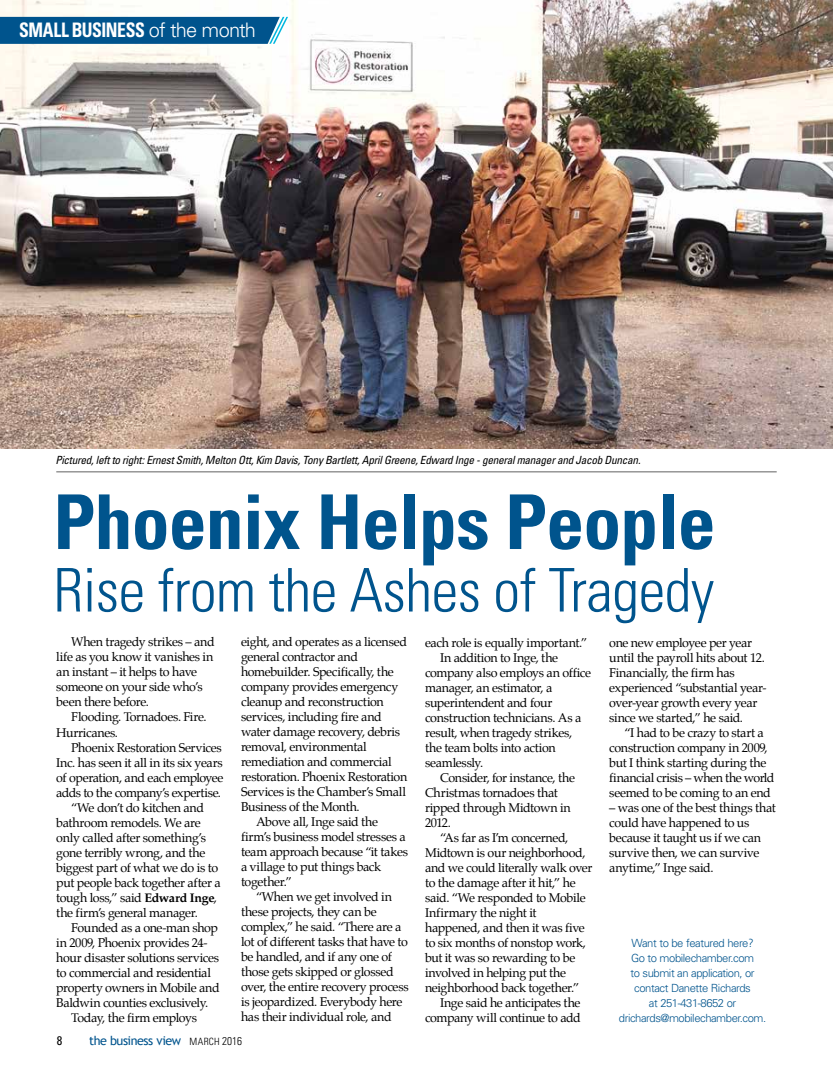
<style>
.page{position:relative;width:833px;height:1080px;background:#fff}
.page>*{position:absolute;margin:0;border:0;box-sizing:border-box;transform-origin:0 0}
.t1{font:700 condensed 75.62px "Univers";letter-spacing:-.01em;color:#00548d}
.t2{font:300 condensed 60.25px "Univers";letter-spacing:-.01em;color:#00548d}
.t3{font:700 condensed 20px "Univers";letter-spacing:-.025em;color:#fff;scale:.88 1}
.t4{font:12.5px/15px "Palatino";letter-spacing:-.03em;color:#000}
.t5{font:12.5px "Trebuchet MS";letter-spacing:-.035em;color:#00548d}
.t6{font:12.5px "Palatino";letter-spacing:-.01em;color:#000}
.t7{font:condensed 12.5px "Univers";color:#000}
.t8{font:300 11.25px/15px "Univers";letter-spacing:-.04em;color:#00548d;text-align:center}
.t9{font:italic condensed 11.25px "Univers";letter-spacing:-.02em;color:#000}
.s1{font-weight:300;font-stretch:normal}
.s2{font-weight:700}
.s3{font-family:"Univers";font-weight:300;font-stretch:condensed;font-size:10px;color:#000}
.s4{font-family:"Univers";font-weight:300;font-stretch:condensed;font-size:11.25px;color:#000}
</style>
<div class="page">
<img style="left:0;top:0;width:832px;height:448px">
<svg style="left:0;top:17px;width:288px;height:27px;background:#0a5c92"></svg>
<hr style="left:56px;top:471px;width:720px;height:1px;background:#000">
<h3 class="t3" style="left:19px;top:18px;width:271px">SMALL BUSINESS <span class="s1">of the month</span></h3>
<p class="t9" style="left:56px;top:453px;width:586px">Pictured, left to right: Ernest Smith, Melton Ott, Kim Davis, Tony Bartlett, April Greene, Edward Inge - general manager and Jacob Duncan.</p>
<h1 class="t1" style="left:53px;top:476px;width:663px">Phoenix Helps People</h1>
<h2 class="t2" style="left:53px;top:554px;width:662px">Rise from the Ashes of Tragedy</h2>
<p class="t4" style="left:56px;top:634px;width:160px;text-indent:15px">When tragedy strikes – and life as you know it vanishes in an instant – it helps to have someone on your side who’s been there before.</p>
<p class="t4" style="left:56px;top:708px;width:152px;line-height:16.2px;text-indent:15px">Flooding. Tornadoes. Fire.<br>Hurricanes.</p>
<p class="t4" style="left:71px;top:740px;width:152px">Phoenix Restoration Services</p>
<p class="t4" style="left:56px;top:755px;width:168px">Inc. has seen it all in its six years</p>
<p class="t4" style="left:56px;top:770px;width:169px">of operation, and each employee</p>
<p class="t4" style="left:56px;top:785px;width:166px">adds to the company’s expertise.</p>
<p class="t4" style="left:71px;top:800px;width:134px">“We don’t do kitchen and</p>
<p class="t4" style="left:56px;top:815px;width:146px">bathroom remodels. We are</p>
<p class="t4" style="left:56px;top:830px;width:151px">only called after something’s</p>
<p class="t4" style="left:56px;top:845px;width:151px">gone terribly wrong, and the</p>
<p class="t4" style="left:56px;top:860px;width:163px">biggest part of what we do is to</p>
<p class="t4" style="left:56px;top:875px;width:166px">put people back together after a</p>
<p class="t4" style="left:56px;top:890px;width:162px">tough loss,” said <span class="s2">Edward Inge</span>,</p>
<p class="t4" style="left:56px;top:905px;width:143px">the firm’s general manager.</p>
<p class="t4" style="left:71px;top:920px;width:148px">Founded as a one-man shop</p>
<p class="t4" style="left:56px;top:935px;width:153px">in 2009, Phoenix provides 24-</p>
<p class="t4" style="left:56px;top:950px;width:164px">hour disaster solutions services</p>
<p class="t4" style="left:56px;top:965px;width:156px">to commercial and residential</p>
<p class="t4" style="left:56px;top:980px;width:165px">property owners in Mobile and</p>
<p class="t4" style="left:56px;top:995px;width:153px">Baldwin counties exclusively.</p>
<p class="t4" style="left:71px;top:1010px;width:127px">Today, the firm employs</p>
<p class="t4" style="left:241px;top:634px;width:168px">eight, and operates as a licensed</p>
<p class="t4" style="left:241px;top:649px;width:118px">general contractor and</p>
<p class="t4" style="left:241px;top:664px;width:154px">homebuilder. Specifically, the</p>
<p class="t4" style="left:241px;top:679px;width:159px">company provides emergency</p>
<p class="t4" style="left:241px;top:694px;width:144px">cleanup and reconstruction</p>
<p class="t4" style="left:241px;top:709px;width:142px">services, including fire and</p>
<p class="t4" style="left:241px;top:724px;width:161px">water damage recovery, debris</p>
<p class="t4" style="left:241px;top:739px;width:127px">removal, environmental</p>
<p class="t4" style="left:241px;top:754px;width:152px">remediation and commercial</p>
<p class="t4" style="left:241px;top:769px;width:168px">restoration. Phoenix Restoration</p>
<p class="t4" style="left:241px;top:784px;width:166px">Services is the Chamber’s Small</p>
<p class="t4" style="left:241px;top:799px;width:120px">Business of the Month.</p>
<p class="t4" style="left:256px;top:814px;width:124px">Above all, Inge said the</p>
<p class="t4" style="left:241px;top:829px;width:166px">firm’s business model stresses a</p>
<p class="t4" style="left:241px;top:844px;width:168px">team approach because “it takes</p>
<p class="t4" style="left:241px;top:859px;width:142px">a village to put things back</p>
<p class="t4" style="left:241px;top:874px;width:53px">together.”</p>
<p class="t4" style="left:256px;top:889px;width:137px">“When we get involved in</p>
<p class="t4" style="left:241px;top:904px;width:137px">these projects, they can be</p>
<p class="t4" style="left:241px;top:919px;width:162px">complex,” he said. “There are a</p>
<p class="t4" style="left:241px;top:934px;width:168px">lot of different tasks that have to</p>
<p class="t4" style="left:241px;top:949px;width:153px">be handled, and if any one of</p>
<p class="t4" style="left:241px;top:964px;width:154px">those gets skipped or glossed</p>
<p class="t4" style="left:241px;top:979px;width:169px">over, the entire recovery process</p>
<p class="t4" style="left:241px;top:994px;width:163px">is jeopardized. Everybody here</p>
<p class="t4" style="left:241px;top:1009px;width:152px">has their individual role, and</p>
<p class="t7" style="left:57px;top:1033px;width:7px">8</p>
<p class="t5" style="left:89px;top:1033px;width:154px">the business view <span class="s3">MARCH</span> <span class="s4">2016</span></p>
<p class="t4" style="left:425px;top:636px;width:164px">each role is equally important.”</p>
<p class="t4" style="left:440px;top:651px;width:120px">In addition to Inge, the</p>
<p class="t4" style="left:425px;top:666px;width:167px">company also employs an office</p>
<p class="t4" style="left:425px;top:681px;width:129px">manager, an estimator, a</p>
<p class="t4" style="left:425px;top:696px;width:129px">superintendent and four</p>
<p class="t4" style="left:425px;top:711px;width:158px">construction technicians. As a</p>
<p class="t4" style="left:425px;top:726px;width:148px">result, when tragedy strikes,</p>
<p class="t4" style="left:425px;top:741px;width:132px">the team bolts into action</p>
<p class="t4" style="left:425px;top:756px;width:60px">seamlessly.</p>
<p class="t4" style="left:440px;top:771px;width:136px">Consider, for instance, the</p>
<p class="t4" style="left:425px;top:786px;width:134px">Christmas tornadoes that</p>
<p class="t4" style="left:425px;top:801px;width:147px">ripped through Midtown in</p>
<p class="t4" style="left:425px;top:816px;width:27px">2012.</p>
<p class="t4" style="left:440px;top:831px;width:130px">“As far as I’m concerned,</p>
<p class="t4" style="left:425px;top:846px;width:162px">Midtown is our neighborhood,</p>
<p class="t4" style="left:425px;top:861px;width:169px">and we could literally walk over</p>
<p class="t4" style="left:425px;top:876px;width:152px">to the damage after it hit,” he</p>
<p class="t4" style="left:425px;top:891px;width:162px">said. “We responded to Mobile</p>
<p class="t6" style="left:425px;top:903px;width:113px">Infirmary the night it</p>
<p class="t4" style="left:425px;top:921px;width:161px">happened, and then it was five</p>
<p class="t4" style="left:425px;top:936px;width:162px">to six months of nonstop work,</p>
<p class="t4" style="left:425px;top:951px;width:152px">but it was so rewarding to be</p>
<p class="t4" style="left:425px;top:966px;width:142px">involved in helping put the</p>
<p class="t4" style="left:425px;top:981px;width:156px">neighborhood back together.”</p>
<p class="t4" style="left:440px;top:996px;width:142px">Inge said he anticipates the</p>
<p class="t4" style="left:425px;top:1011px;width:157px">company will continue to add</p>
<p class="t4" style="left:609px;top:636px;width:159px">one new employee per year until the payroll hits about 12.<br>Financially, the firm has experienced “substantial year&shy;over-year growth every year since we started,” he said.</p>
<p class="t4" style="left:609px;top:726px;width:167px;text-indent:15px">“I had to be crazy to start a construction company in 2009, but I think starting during the financial crisis – when the world seemed to be coming to an end</p>
<p class="t4" style="left:609px;top:801px;width:168px">– was one of the best things that could have happened to us because it taught us if we can survive then, we can survive anytime,” Inge said.</p>
<p class="t8" style="left:619px;top:935px;width:149px">Want to be featured here?<br>Go to mobilechamber.com<br>to submit an application, or contact Danette Richards<br>at 251-431-8652 or drichards@mobilechamber.com.</p>
</div>
